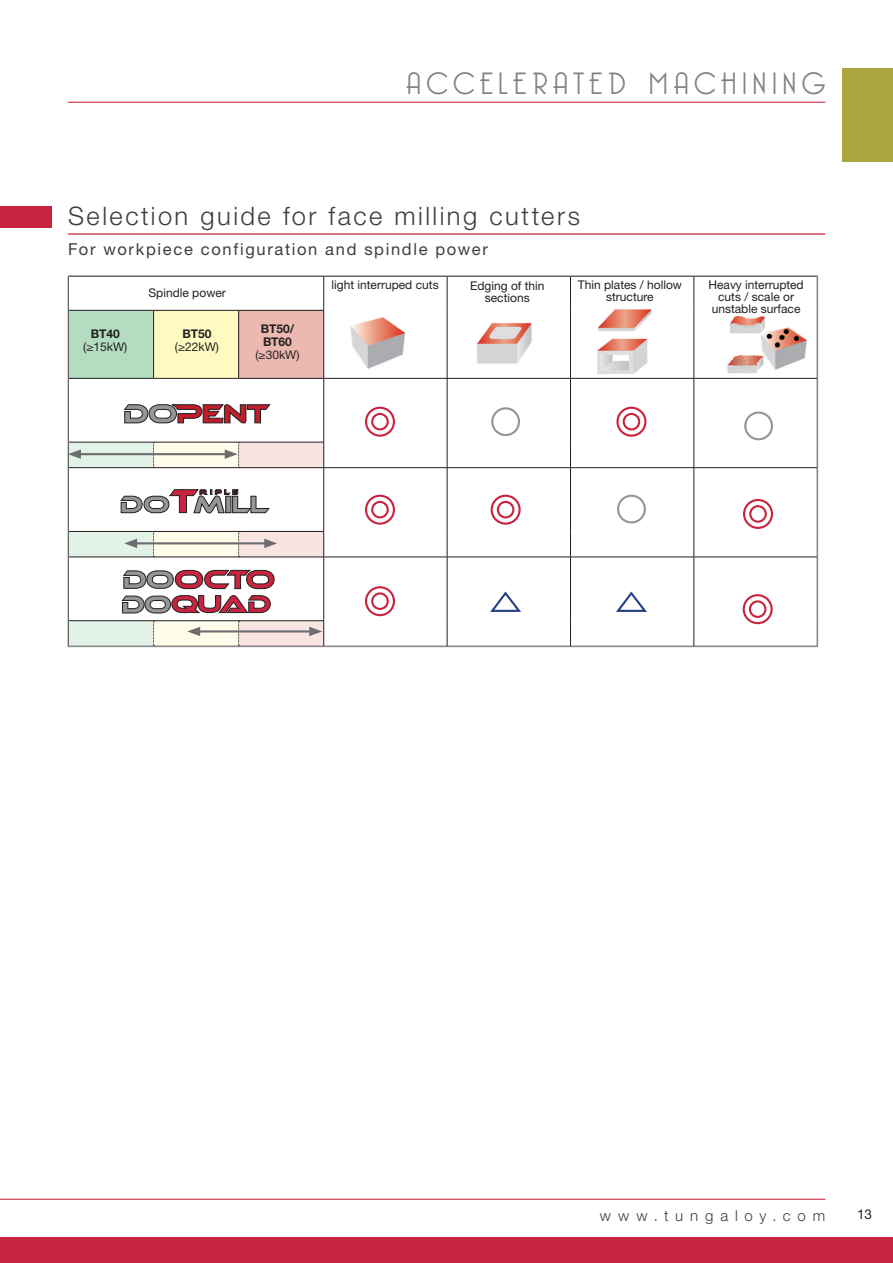
<style>
.page{position:relative;width:893px;height:1263px;background:#fff}
.page>*{position:absolute;margin:0;border:0;box-sizing:border-box;transform-origin:0 0}
.t1{font:300 30px "Bellerose";letter-spacing:.19em;color:#808285}
.t2{font:300 25.5px "Helvetica Neue LTW1 G";letter-spacing:.095em;color:#3e3e3f}
.t3{font:16.5px "Helvetica Neue LTW1 G";letter-spacing:.1em;color:#3e3e3f}
.t4{font:300 15px "Helvetica Neue LTW1 G";letter-spacing:.46em;color:#3e3e3f}
.t5{font:13.5px "Helvetica Neue LTW1 G";color:#231f20}
.t6{font:12px/12px "Helvetica Neue LTW1 G";color:#231f20;text-align:center}
.t7{font:700 12px/13.5px "Helvetica Neue LTW1 G";color:#231f20}
</style>
<div class="page">
<div style="left:842px;top:68px;width:50px;height:94px;background:#aba63d"></div>
<div style="left:0;top:1237px;width:892px;height:26px;background:#c8233f"></div>
<hr style="left:0;top:1199px;width:825px;height:1px;background:#c8233f">
<hr style="left:68px;top:102px;width:757px;height:1px;background:#c8233f">
<hr style="left:68px;top:233px;width:757px;height:2px;background:#c8233f">
<div style="left:0;top:206px;width:51px;height:22px;background:#c8233f"></div>
<img style="left:349px;top:305px;width:460px;height:73px">
<div style="left:68px;top:310px;width:85px;height:68px;background:#b3dcc0"></div>
<div style="left:153px;top:310px;width:86px;height:68px;background:#fffac1"></div>
<div style="left:239px;top:310px;width:85px;height:68px;background:#ecb9b1"></div>
<svg style="left:70px;top:404px;width:253px;height:38px"></svg>
<hr style="left:323px;top:277px;width:1px;height:30px;background:#231f20">
<hr style="left:447px;top:277px;width:1px;height:30px;background:#231f20">
<hr style="left:570px;top:277px;width:1px;height:30px;background:#231f20">
<hr style="left:693px;top:277px;width:1px;height:30px;background:#231f20">
<hr style="left:817px;top:277px;width:1px;height:30px;background:#231f20">
<hr style="left:447px;top:310px;width:1px;height:68px;background:#231f20">
<hr style="left:570px;top:310px;width:1px;height:68px;background:#231f20">
<hr style="left:693px;top:310px;width:1px;height:68px;background:#231f20">
<hr style="left:817px;top:310px;width:1px;height:68px;background:#231f20">
<hr style="left:324px;top:378px;width:246px;height:1px;background:#231f20">
<hr style="left:447px;top:379px;width:1px;height:63px;background:#231f20">
<hr style="left:570px;top:378px;width:123px;height:1px;background:#231f20">
<hr style="left:570px;top:379px;width:1px;height:63px;background:#231f20">
<hr style="left:693px;top:378px;width:124px;height:1px;background:#231f20">
<hr style="left:693px;top:379px;width:1px;height:63px;background:#231f20">
<hr style="left:817px;top:379px;width:1px;height:63px;background:#231f20">
<svg style="left:447px;top:442px;width:1px;height:25px"></svg>
<svg style="left:570px;top:442px;width:1px;height:25px"></svg>
<svg style="left:693px;top:442px;width:1px;height:25px"></svg>
<svg style="left:817px;top:442px;width:1px;height:25px"></svg>
<hr style="left:324px;top:467px;width:246px;height:1px;background:#231f20">
<hr style="left:447px;top:468px;width:1px;height:63px;background:#231f20">
<hr style="left:570px;top:467px;width:123px;height:1px;background:#231f20">
<hr style="left:570px;top:468px;width:1px;height:63px;background:#231f20">
<hr style="left:693px;top:467px;width:124px;height:1px;background:#231f20">
<hr style="left:693px;top:468px;width:1px;height:63px;background:#231f20">
<hr style="left:817px;top:468px;width:1px;height:63px;background:#231f20">
<svg style="left:447px;top:531px;width:1px;height:26px"></svg>
<svg style="left:570px;top:531px;width:1px;height:26px"></svg>
<svg style="left:693px;top:531px;width:1px;height:26px"></svg>
<svg style="left:817px;top:531px;width:1px;height:26px"></svg>
<hr style="left:324px;top:557px;width:246px;height:1px;background:#231f20">
<hr style="left:447px;top:557px;width:1px;height:64px;background:#231f20">
<hr style="left:570px;top:557px;width:124px;height:1px;background:#231f20">
<hr style="left:570px;top:557px;width:1px;height:64px;background:#231f20">
<hr style="left:694px;top:557px;width:123px;height:1px;background:#231f20">
<hr style="left:693px;top:557px;width:1px;height:64px;background:#231f20">
<hr style="left:817px;top:557px;width:1px;height:64px;background:#231f20">
<svg style="left:447px;top:621px;width:1px;height:24px"></svg>
<svg style="left:570px;top:621px;width:1px;height:24px"></svg>
<svg style="left:693px;top:621px;width:1px;height:24px"></svg>
<svg style="left:817px;top:621px;width:1px;height:25px"></svg>
<hr style="left:68px;top:310px;width:86px;height:1px;background:#231f20">
<hr style="left:68px;top:378px;width:86px;height:1px;background:#231f20">
<hr style="left:154px;top:310px;width:85px;height:1px;background:#231f20">
<hr style="left:153px;top:311px;width:1px;height:67px;background:#231f20">
<hr style="left:154px;top:378px;width:85px;height:1px;background:#231f20">
<hr style="left:239px;top:310px;width:85px;height:1px;background:#231f20">
<hr style="left:238px;top:311px;width:1px;height:67px;background:#231f20">
<hr style="left:323px;top:311px;width:1px;height:67px;background:#231f20">
<hr style="left:239px;top:378px;width:85px;height:1px;background:#231f20">
<hr style="left:323px;top:379px;width:1px;height:63px;background:#231f20">
<svg style="left:124px;top:404px;width:146px;height:19px"></svg>
<div style="left:371px;top:413px;width:18px;height:17px;border:2px solid #c8233f;border-radius:50%"></div>
<div style="left:365px;top:407px;width:30px;height:30px;border:2px solid #c8233f;border-radius:50%"></div>
<div style="left:371px;top:501px;width:18px;height:17px;border:2px solid #c8233f;border-radius:50%"></div>
<div style="left:365px;top:495px;width:30px;height:30px;border:2px solid #c8233f;border-radius:50%"></div>
<div style="left:371px;top:592px;width:18px;height:18px;border:2px solid #c8233f;border-radius:50%"></div>
<div style="left:365px;top:586px;width:30px;height:30px;border:2px solid #c8233f;border-radius:50%"></div>
<div style="left:497px;top:501px;width:17px;height:17px;border:2px solid #c8233f;border-radius:50%"></div>
<div style="left:490px;top:495px;width:30px;height:30px;border:2px solid #c8233f;border-radius:50%"></div>
<div style="left:622px;top:413px;width:18px;height:17px;border:2px solid #c8233f;border-radius:50%"></div>
<div style="left:616px;top:407px;width:30px;height:30px;border:2px solid #c8233f;border-radius:50%"></div>
<div style="left:749px;top:505px;width:17px;height:18px;border:2px solid #c8233f;border-radius:50%"></div>
<div style="left:743px;top:499px;width:30px;height:30px;border:2px solid #c8233f;border-radius:50%"></div>
<div style="left:748px;top:600px;width:18px;height:18px;border:2px solid #c8233f;border-radius:50%"></div>
<div style="left:742px;top:594px;width:30px;height:30px;border:2px solid #c8233f;border-radius:50%"></div>
<div style="left:491px;top:407px;width:29px;height:29px;border:2px solid #939598;border-radius:50%"></div>
<div style="left:617px;top:495px;width:29px;height:28px;border:2px solid #939598;border-radius:50%"></div>
<div style="left:744px;top:412px;width:29px;height:28px;border:2px solid #939598;border-radius:50%"></div>
<svg style="left:490px;top:591px;width:31px;height:21px"></svg>
<svg style="left:616px;top:591px;width:31px;height:21px"></svg>
<svg style="left:68px;top:442px;width:256px;height:205px"></svg>
<h1 class="t1" style="left:406px;top:66px;width:421px">ACCELERATED MACHINING</h1>
<h2 class="t2" style="left:68px;top:206px;width:513px">Selection guide for face milling cutters</h2>
<h3 class="t3" style="left:68px;top:243px;width:421px">For workpiece configuration and spindle power</h3>
<p class="t6" style="left:148px;top:288px;width:79px">Spindle power</p>
<p class="t6" style="left:331px;top:281px;width:108px">light interruped cuts</p>
<p class="t6" style="left:470px;top:281px;width:76px">Edging of thin sections</p>
<p class="t6" style="left:578px;top:281px;width:106px">Thin plates / hollow structure</p>
<p class="t6" style="left:708px;top:280px;width:97px">Heavy interrupted cuts / scale or unstable surface</p>
<p class="t7" style="left:91px;top:329px;width:30px">BT40</p>
<p class="t6" style="left:83px;top:343px;width:46px">(≥15kW)</p>
<p class="t7" style="left:182px;top:329px;width:30px">BT50</p>
<p class="t6" style="left:175px;top:343px;width:46px">(≥22kW)</p>
<p class="t7" style="left:261px;top:323px;width:35px">BT50/<br>BT60</p>
<p class="t6" style="left:255px;top:351px;width:46px">(≥30kW)</p>
<p class="t4" style="left:600px;top:1210px;width:227px">www.tungaloy.com</p>
<p class="t5" style="left:857px;top:1210px;width:17px">13</p>
</div>
